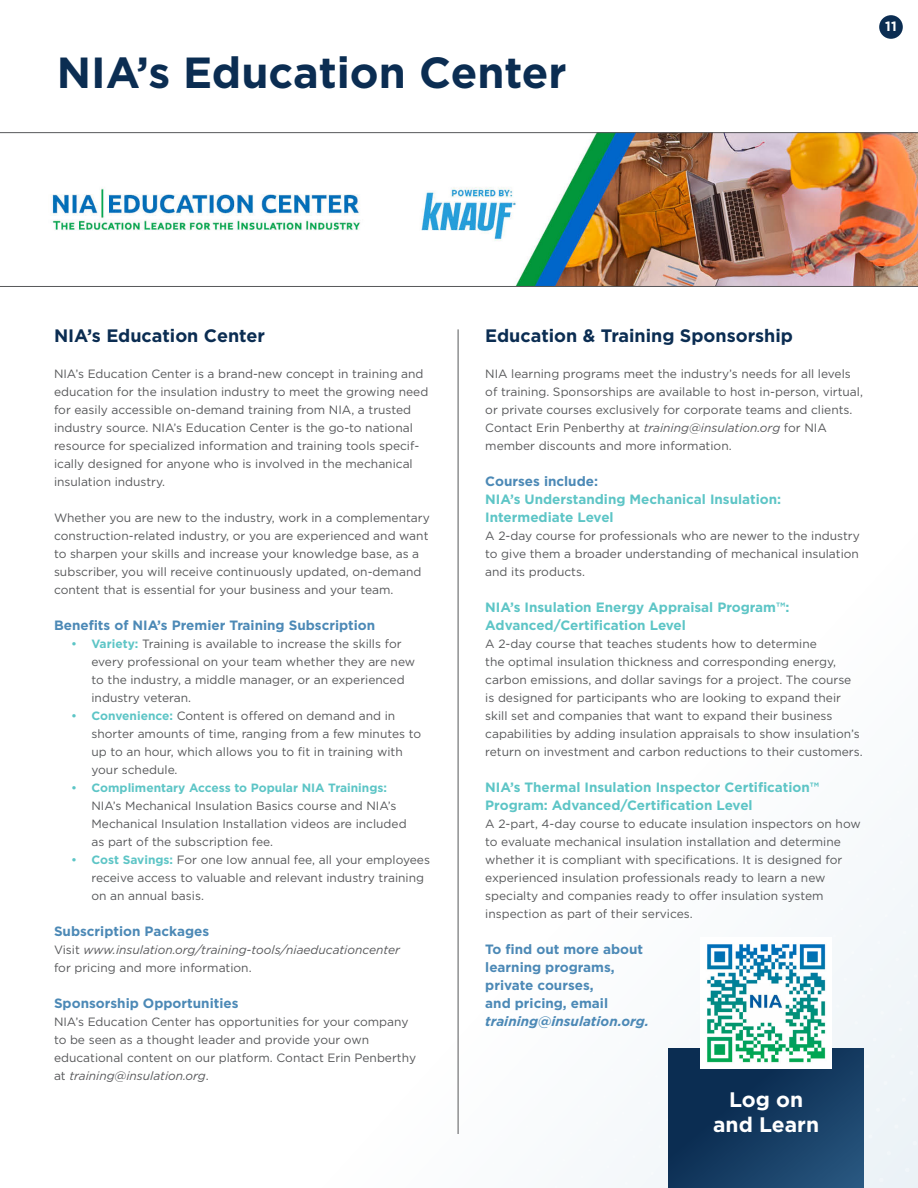
<style>
.page{position:relative;width:918px;height:1188px;background:#fff}
.page>*{position:absolute;margin:0;border:0;box-sizing:border-box;transform-origin:0 0}
.t1{font:700 43.5px "Gotham";color:#0b2d52}
.t2{font:700 21px "Gotham";color:#fff}
.Headers{font:700 18px "Gotham";color:#0b2d52}
.text{font:700 18px "Gotham";color:#0b2d52}
.Headers_small{font:700 13.5px/18px "Gotham";color:#5dc5c6}
.Headers_small-2{font:700 13.5px/18px "Gotham";color:#4c89b6}
.t3{font:700 13.5px "Gotham";color:#fff}
.text-2{font:12px/18px "Gotham";color:#57585a}
.text_bullets{font:12px/18px "Gotham";color:#57585a}
.text-3{font:italic 12px/18px "Gotham";color:#57585a}
.s1{font-weight:500;color:#5dc5c6}
.s2{font-weight:700;color:#5dc5c6}
.s3{font-style:normal}
.s4{font-style:italic}
</style>
<div class="page">
<div style="left:879px;top:15px;width:24px;height:24px;background:#0b2d52;border-radius:50%"></div>
<svg style="left:457px;top:329px;width:461px;height:859px"></svg>
<svg style="left:580px;top:1175px;width:4px;height:3px"></svg>
<svg style="left:606px;top:1165px;width:4px;height:3px"></svg>
<svg style="left:632px;top:1155px;width:4px;height:3px"></svg>
<svg style="left:614px;top:1138px;width:3px;height:4px"></svg>
<svg style="left:640px;top:1128px;width:3px;height:4px"></svg>
<svg style="left:647px;top:1102px;width:4px;height:3px"></svg>
<svg style="left:879px;top:1178px;width:5px;height:5px"></svg>
<svg style="left:905px;top:1167px;width:5px;height:5px"></svg>
<svg style="left:887px;top:1151px;width:4px;height:5px"></svg>
<svg style="left:868px;top:1134px;width:5px;height:5px"></svg>
<svg style="left:912px;top:1141px;width:5px;height:5px"></svg>
<svg style="left:894px;top:1124px;width:5px;height:5px"></svg>
<svg style="left:876px;top:1107px;width:4px;height:5px"></svg>
<svg style="left:902px;top:1097px;width:4px;height:5px"></svg>
<svg style="left:883px;top:1081px;width:5px;height:4px"></svg>
<svg style="left:865px;top:1064px;width:4px;height:4px"></svg>
<svg style="left:909px;top:1071px;width:5px;height:4px"></svg>
<svg style="left:891px;top:1054px;width:4px;height:4px"></svg>
<svg style="left:873px;top:1037px;width:4px;height:5px"></svg>
<svg style="left:854px;top:1021px;width:4px;height:4px"></svg>
<svg style="left:836px;top:1004px;width:4px;height:4px"></svg>
<svg style="left:898px;top:1027px;width:5px;height:5px"></svg>
<svg style="left:880px;top:1011px;width:4px;height:4px"></svg>
<svg style="left:862px;top:994px;width:4px;height:4px"></svg>
<svg style="left:906px;top:1001px;width:4px;height:4px"></svg>
<svg style="left:888px;top:984px;width:4px;height:4px"></svg>
<svg style="left:869px;top:967px;width:4px;height:4px"></svg>
<svg style="left:851px;top:951px;width:4px;height:3px"></svg>
<svg style="left:833px;top:934px;width:3px;height:4px"></svg>
<svg style="left:814px;top:918px;width:4px;height:3px"></svg>
<svg style="left:914px;top:974px;width:4px;height:4px"></svg>
<svg style="left:895px;top:957px;width:4px;height:4px"></svg>
<svg style="left:877px;top:941px;width:4px;height:3px"></svg>
<svg style="left:859px;top:924px;width:3px;height:4px"></svg>
<svg style="left:840px;top:908px;width:4px;height:3px"></svg>
<svg style="left:903px;top:931px;width:4px;height:3px"></svg>
<svg style="left:885px;top:914px;width:3px;height:4px"></svg>
<svg style="left:866px;top:897px;width:4px;height:4px"></svg>
<svg style="left:910px;top:904px;width:4px;height:4px"></svg>
<svg style="left:892px;top:887px;width:3px;height:4px"></svg>
<hr style="left:458px;top:329px;width:1px;height:805px;background:#57585a">
<img style="left:21px;top:133px;width:897px;height:153px">
<hr style="left:0;top:286px;width:918px;height:1px;background:#57585a">
<hr style="left:0;top:132px;width:918px;height:1px;background:#57585a">
<svg style="left:668px;top:1048px;width:196px;height:140px"></svg>
<img style="left:700px;top:937px;width:132px;height:132px">
<p class="t1" style="left:57px;top:44px;width:511px">NIA’s Education Center</p>
<p class="t3" style="left:885px;top:17px;width:13px">11</p>
<p class="text" style="left:54px;top:324px;width:213px">NIA’s Education Center</p>
<p class="text-2" style="left:54px;top:364px;width:376px">NIA’s Education Center is a brand-new concept in training and education for the insulation industry to meet the growing need for easily accessible on-demand training from NIA, a trusted industry source. NIA’s Education Center is the go-to national resource for specialized information and training tools specif&shy;ically designed for anyone who is involved in the mechanical insulation industry.</p>
<p class="text-2" style="left:54px;top:508px;width:377px">Whether you are new to the industry, work in a complementary construction-related industry, or you are experienced and want to sharpen your skills and increase your knowledge base, as a subscriber, you will receive continuously updated, on-demand content that is essential for your business and your team.</p>
<p class="Headers_small-2" style="left:54px;top:616px;width:323px">Benefits of NIA’s Premier Training Subscription</p>
<p class="text_bullets" style="left:92px;top:634px;width:325px;text-indent:-20px"><span class="s1">•</span> <span class="s2">Variety:</span> Training is available to increase the skills for every professional on your team whether they are new to the industry, a middle manager, or an experienced industry veteran.</p>
<p class="text_bullets" style="left:92px;top:706px;width:331px;text-indent:-20px"><span class="s1">•</span> <span class="s2">Convenience:</span> Content is offered on demand and in shorter amounts of time, ranging from a few minutes to up to an hour, which allows you to fit in training with your schedule.</p>
<p class="text_bullets" style="left:92px;top:778px;width:317px;text-indent:-20px"><span class="s1">•</span> <span class="s2">Complimentary Access to Popular NIA Trainings:<br></span>NIA’s Mechanical Insulation Basics course and NIA’s Mechanical Insulation Installation videos are included as part of the subscription fee.</p>
<p class="text_bullets" style="left:92px;top:850px;width:340px;text-indent:-20px"><span class="s1">•</span> <span class="s2">Cost Savings:</span> For one low annual fee, all your employees receive access to valuable and relevant industry training on an annual basis.</p>
<p class="Headers_small-2" style="left:54px;top:922px;width:157px">Subscription Packages</p>
<p class="text-3" style="left:54px;top:940px;width:348px"><span class="s3">Visit</span> www.insulation.org/training-tools/niaeducationcenter <span class="s3">for pricing and more information.</span></p>
<p class="Headers_small-2" style="left:54px;top:994px;width:186px">Sponsorship Opportunities</p>
<p class="text-2" style="left:54px;top:1012px;width:364px">NIA’s Education Center has opportunities for your company to be seen as a thought leader and provide your own educational content on our platform. Contact Erin Penberthy at <span class="s4">training@insulation.org</span>.</p>
<p class="Headers" style="left:485px;top:324px;width:309px">Education &amp; Training Sponsorship</p>
<p class="text-2" style="left:485px;top:364px;width:379px">NIA learning programs meet the industry’s needs for all levels of training. Sponsorships are available to host in-person, virtual, or private courses exclusively for corporate teams and clients.<br>Contact Erin Penberthy at <span class="s4">training@insulation.org</span> for NIA member discounts and more information.</p>
<p class="Headers_small-2" style="left:485px;top:472px;width:114px">Courses include:</p>
<p class="Headers_small" style="left:485px;top:490px;width:297px">NIA’s Understanding Mechanical Insulation:<br>Intermediate Level</p>
<p class="text-2" style="left:485px;top:526px;width:376px;text-align:justify">A 2-day course for professionals who are newer to the industry to give them a broader understanding of mechanical insulation and its products.</p>
<p class="Headers_small" style="left:485px;top:598px;width:306px">NIA’s Insulation Energy Appraisal Program™:<br>Advanced/Certification Level</p>
<p class="text-2" style="left:485px;top:634px;width:379px">A 2-day course that teaches students how to determine<br>the optimal insulation thickness and corresponding energy, carbon emissions, and dollar savings for a project. The course is designed for participants who are looking to expand their skill set and companies that want to expand their business capabilities by adding insulation appraisals to show insulation’s return on investment and carbon reductions to their customers.</p>
<p class="Headers_small" style="left:485px;top:778px;width:335px">NIA’s Thermal Insulation Inspector Certification™<br>Program: Advanced/Certification Level</p>
<p class="text-2" style="left:485px;top:814px;width:377px">A 2-part, 4-day course to educate insulation inspectors on how to evaluate mechanical insulation installation and determine whether it is compliant with specifications. It is designed for experienced insulation professionals ready to learn a new specialty and companies ready to offer insulation system inspection as part of their services.</p>
<p class="Headers_small-2" style="left:485px;top:940px;width:165px">To find out more about learning programs, private courses,<br>and pricing, email <span class="s4">training@insulation.org.</span></p>
<p class="t2" style="left:729px;top:1085px;width:76px">Log on</p>
<p class="t2" style="left:713px;top:1110px;width:107px">and Learn</p>
</div>
